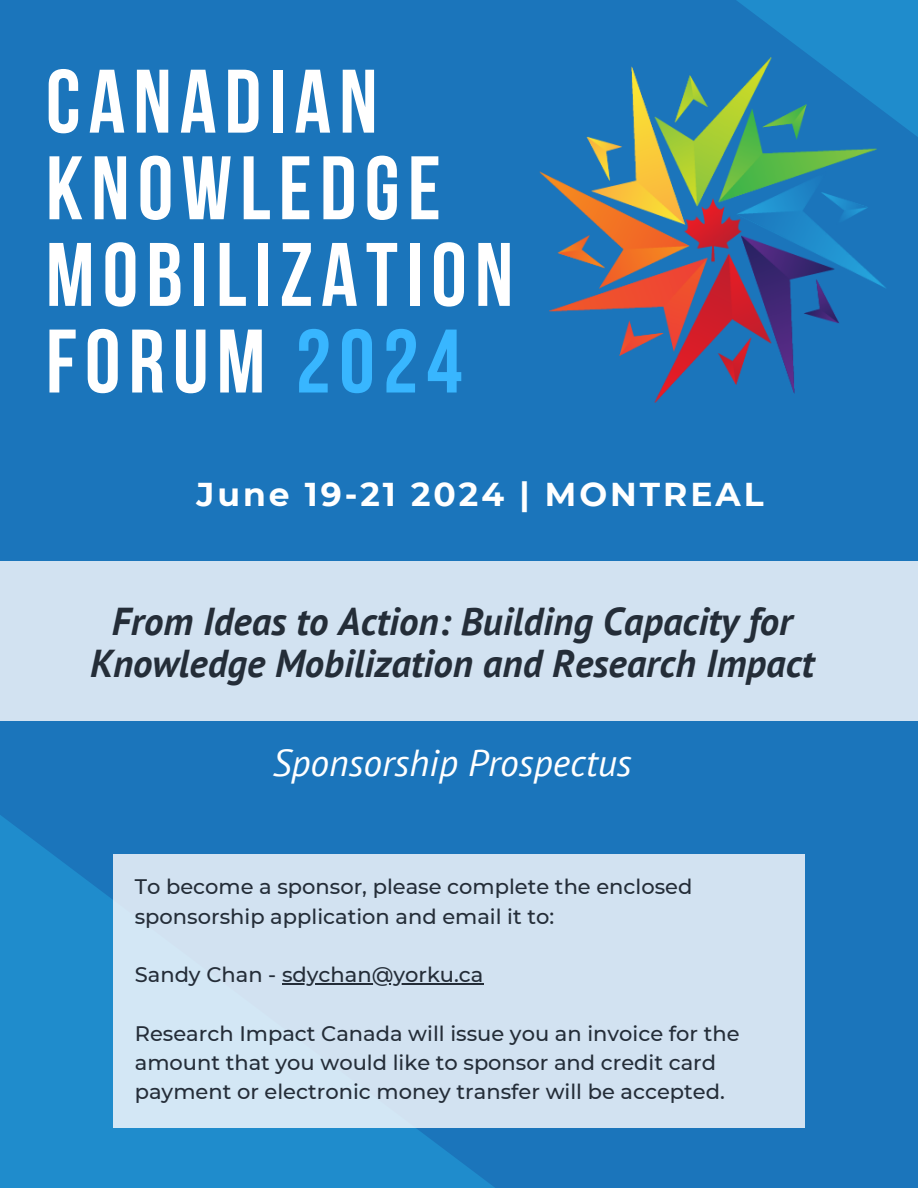
<style>
.page{position:relative;width:918px;height:1188px;background:#1b75bb}
.page>*{position:absolute;margin:0;border:0;box-sizing:border-box;transform-origin:0 0}
.t1{font:700 89.85px/86.7px "Bebas Neue";letter-spacing:.09em;color:#fff}
.t2{font:italic 700 38.85px/42.8px "PT Sans";color:#242d38;text-align:center}
.t3{font:italic 37.5px "PT Sans";color:#fff}
.t4{font:700 33px "Montserrat";letter-spacing:.09em;color:#fff}
.t5{font:500 21px/29.2px "Montserrat";color:#242d38}
.s1{color:#38b6ff}
</style>
<div class="page">
<div style="left:0;top:561px;width:918px;height:160px;background:#d2e2f1"></div>
<img style="left:619px;top:344px;width:176px;height:58px">
<svg style="left:0;top:815px;width:657px;height:373px;fill:#1f8ccc"></svg>
<div style="left:113px;top:854px;width:692px;height:273px;background:#d2e2f1"></div>
<hr style="left:282px;top:983px;width:202px;height:1px;background:#242d38">
<svg style="left:539px;top:0;width:379px;height:344px"></svg>
<h1 class="t1" style="left:46px;top:67px;width:469px">CANADIAN<br>KNOWLEDGE<br>MOBILIZATION<br>FORUM <span class="s1">2024</span></h1>
<h4 class="t4" style="left:197px;top:474px;width:569px">June 19-21 2024 | MONTREAL</h4>
<p class="t2" style="left:90px;top:599px;width:726px">From Ideas to Action: Building Capacity for<br>Knowledge Mobilization and Research Impact</p>
<h2 class="t3" style="left:272px;top:737px;width:361px">Sponsorship Prospectus</h2>
<h3 class="t5" style="left:135px;top:872px;width:559px">To become a sponsor, please complete the enclosed sponsorship application and email it to:</h3>
<p class="t5" style="left:135px;top:960px;width:350px">Sandy Chan - sdychan@yorku.ca</p>
<p class="t5" style="left:135px;top:1018px;width:606px">Research Impact Canada will issue you an invoice for the</p>
<p class="t5" style="left:135px;top:1048px;width:592px">amount that you would like to sponsor and credit card payment or electronic money transfer will be accepted.</p>
</div>
